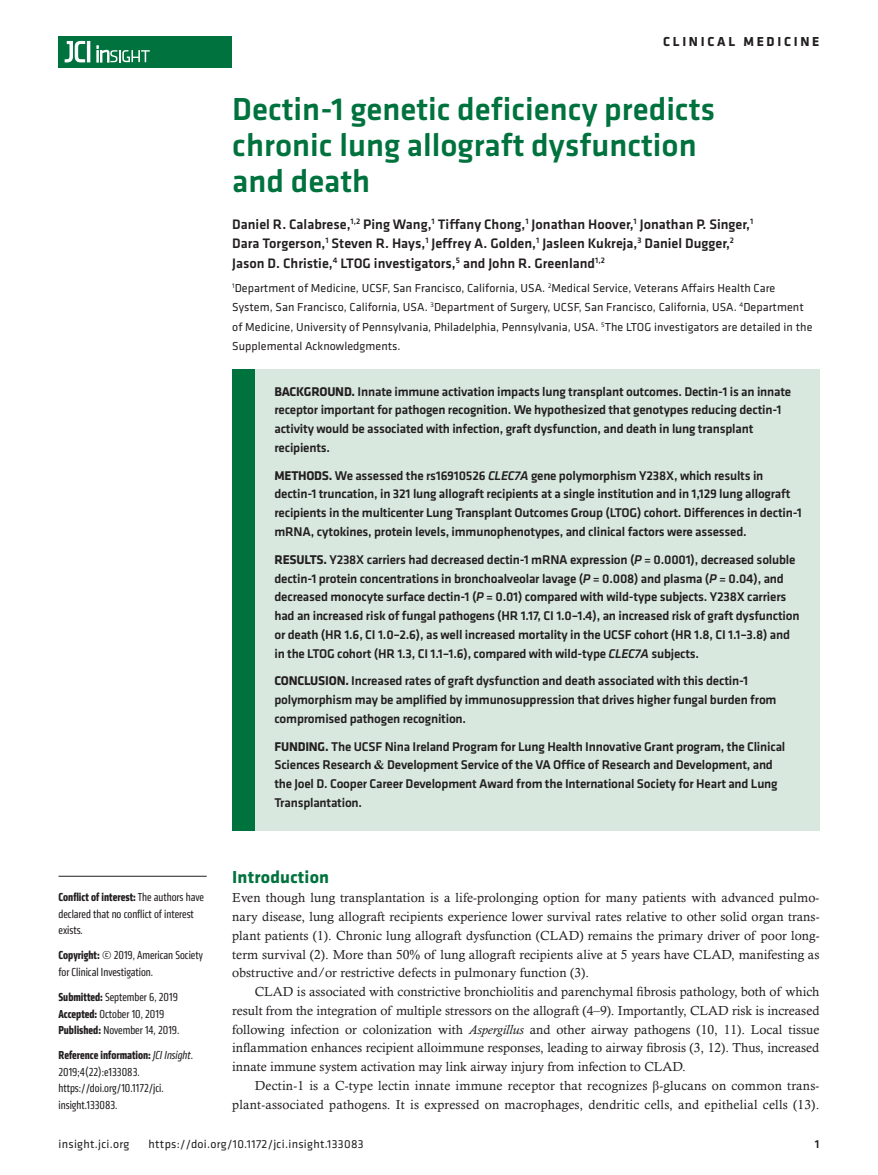
<style>
.page{position:relative;width:878px;height:1175px;background:#fff}
.page>*{position:absolute;margin:0;border:0;box-sizing:border-box;transform-origin:0 0}
.t1{font:500 33px/36px "Klavika Basic";color:#00723e}
.t2{font:700 18px "Klavika";letter-spacing:.01em;color:#00723e}
.t3{font:500 14.25px/19.5px "Klavika Basic";color:#231f20}
.t4{font:700 13.5px "Klavika Basic";letter-spacing:.2em;color:#231f20}
.t5{font:500 13.2px/18.8px "Klavika Basic";letter-spacing:-.015em;color:#231f20}
.t6{font:13.2px/18.8px "Calisto MT Std";letter-spacing:.015em;color:#231f20;text-align:justify}
.t7{font:12px/19.5px "Klavika";letter-spacing:.005em;color:#231f20}
.t8{font:condensed 12px/16.5px "Klavika";color:#231f20}
.t9{font:12px "Klavika Basic";letter-spacing:.025em;color:#231f20}
.t10{font:500 12px "Klavika Basic";color:#231f20}
.s1{font-weight:700}
.s2{font-style:italic}
.s3{font-family:"Times New Roman";font-weight:700}
.s4{font-family:"Times New Roman"}
</style>
<div class="page">
<div style="left:59px;top:36px;width:173px;height:31px;background:#00723e"></div>
<hr style="left:87px;top:41px;width:3px;height:21px;background:#fff">
<svg style="left:64px;top:41px;width:21px;height:22px"></svg>
<svg style="left:97px;top:46px;width:53px;height:16px"></svg>
<hr style="left:59px;top:876px;width:148px;height:1px;background:#231f20">
<div style="left:232px;top:369px;width:587px;height:461px;background:#d8e8df"></div>
<div style="left:232px;top:369px;width:22px;height:461px;background:#00723e"></div>
<p class="t4" style="left:663px;top:32px;width:158px">CLINICAL MEDICINE</p>
<h1 class="t1" style="left:232px;top:91px;width:484px">Dectin-1 genetic deficiency predicts chronic lung allograft dysfunction and death</h1>
<p class="t3" style="left:232px;top:214px;width:522px">Daniel R. Calabrese,<sup>1,2</sup> Ping Wang,<sup>1</sup> Tiffany Chong,<sup>1</sup> Jonathan Hoover,<sup>1</sup> Jonathan P. Singer,<sup>1<br></sup>Dara Torgerson,<sup>1</sup> Steven R. Hays,<sup>1</sup> Jeffrey A. Golden,<sup>1</sup> Jasleen Kukreja,<sup>3</sup> Daniel Dugger,<sup>2<br></sup>Jason D. Christie,<sup>4</sup> LTOG investigators,<sup>5</sup> and John R. Greenland<sup>1,2</sup></p>
<p class="t7" style="left:232px;top:277px;width:581px"><sup>1</sup>Department of Medicine, UCSF, San Francisco, California, USA. <sup>2</sup>Medical Service, Veterans Affairs Health Care System, San Francisco, California, USA. <sup>3</sup>Department of Surgery, UCSF, San Francisco, California, USA. <sup>4</sup>Department of Medicine, University of Pennsylvania, Philadelphia, Pennsylvania, USA. <sup>5</sup>The LTOG investigators are detailed in the Supplemental Acknowledgments.</p>
<p class="t8" style="left:59px;top:889px;width:147px"><span class="s1">Conflict of interest:</span> The authors have declared that no conflict of interest exists.</p>
<p class="t8" style="left:59px;top:947px;width:146px"><span class="s1">Copyright:</span> © 2019, American Society for Clinical Investigation.</p>
<p class="t8" style="left:59px;top:988px;width:122px"><span class="s1">Submitted:</span> September 6, 2019<br><span class="s1">Accepted:</span> October 10, 2019<br><span class="s1">Published:</span> November 14, 2019.</p>
<p class="t8" style="left:59px;top:1046px;width:136px"><span class="s1">Reference information:</span> <span class="s2">JCI Insight</span>.<br>2019;4(22):e133083. https://doi.org/10.1172/jci. insight.133083.</p>
<p class="t5" style="left:274px;top:381px;width:518px"><span class="s1">BACKGROUND.</span> Innate immune activation impacts lung transplant outcomes. Dectin-1 is an innate receptor important for pathogen recognition. We hypothesized that genotypes reducing dectin-1 activity would be associated with infection, graft dysfunction, and death in lung transplant recipients.</p>
<p class="t5" style="left:274px;top:465px;width:529px"><span class="s1">METHODS.</span> We assessed the rs16910526 <span class="s2">CLEC7A</span> gene polymorphism Y238X, which results in dectin-1 truncation, in 321 lung allograft recipients at a single institution and in 1,129 lung allograft recipients in the multicenter Lung Transplant Outcomes Group (LTOG) cohort. Differences in dectin-1 mRNA, cytokines, protein levels, immunophenotypes, and clinical factors were assessed.</p>
<p class="t5" style="left:274px;top:549px;width:526px"><span class="s1">RESULTS.</span> Y238X carriers had decreased dectin-1 mRNA expression (<span class="s2">P</span> = 0.0001), decreased soluble dectin-1 protein concentrations in bronchoalveolar lavage (<span class="s2">P</span> = 0.008) and plasma (<span class="s2">P</span> = 0.04), and decreased monocyte surface dectin-1 (<span class="s2">P</span> = 0.01) compared with wild-type subjects. Y238X carriers had an increased risk of fungal pathogens (HR 1.17, CI 1.0–1.4), an increased risk of graft dysfunction or death (HR 1.6, CI 1.0–2.6), as well increased mortality in the UCSF cohort (HR 1.8, CI 1.1–3.8) and in the LTOG cohort (HR 1.3, CI 1.1–1.6), compared with wild-type <span class="s2">CLEC7A</span> subjects.</p>
<p class="t5" style="left:274px;top:671px;width:503px"><span class="s1">CONCLUSION.</span> Increased rates of graft dysfunction and death associated with this dectin-1 polymorphism may be amplified by immunosuppression that drives higher fungal burden from compromised pathogen recognition.</p>
<p class="t5" style="left:274px;top:736px;width:512px"><span class="s1">FUNDING.</span> The UCSF Nina Ireland Program for Lung Health Innovative Grant program, the Clinical Sciences Research <span class="s3">&amp;</span> Development Service of the VA Office of Research and Development, and the Joel D. Cooper Career Development Award from the International Society for Heart and Lung Transplantation.</p>
<h2 class="t2" style="left:232px;top:864px;width:98px">Introduction</h2>
<p class="t6" style="left:232px;top:888px;width:588px">Even though lung transplantation is a life-prolonging option for many patients with advanced pulmo&shy;nary disease, lung allograft recipients experience lower survival rates relative to other solid organ trans&shy;plant patients (1). Chronic lung allograft dysfunction (CLAD) remains the primary driver of poor long&shy;term survival (2). More than 50% of lung allograft recipients alive at 5 years have CLAD, manifesting as obstructive and/or restrictive defects in pulmonary function (3).</p>
<p class="t6" style="left:232px;top:982px;width:588px;text-indent:22px">CLAD is associated with constrictive bronchiolitis and parenchymal fibrosis pathology, both of which result from the integration of multiple stressors on the allograft (4–9). Importantly, CLAD risk is increased following infection or colonization with <span class="s2">Aspergillus</span> and other airway pathogens (10, 11). Local tissue inflammation enhances recipient alloimmune responses, leading to airway fibrosis (3, 12). Thus, increased innate immune system activation may link airway injury from infection to CLAD.</p>
<p class="t6" style="left:232px;top:1076px;width:588px;text-align:right">Dectin-1 is a C-type lectin innate immune receptor that recognizes <span class="s4">β</span>-glucans on common trans&shy;plant-associated pathogens. It is expressed on macrophages, dendritic cells, and epithelial cells (13).</p>
<p class="t9" style="left:58px;top:1135px;width:72px">insight.jci.org</p>
<p class="t9" style="left:148px;top:1135px;width:217px">https://doi.org/10.1172/jci.insight.133083</p>
<p class="t10" style="left:814px;top:1135px;width:6px">1</p>
</div>
